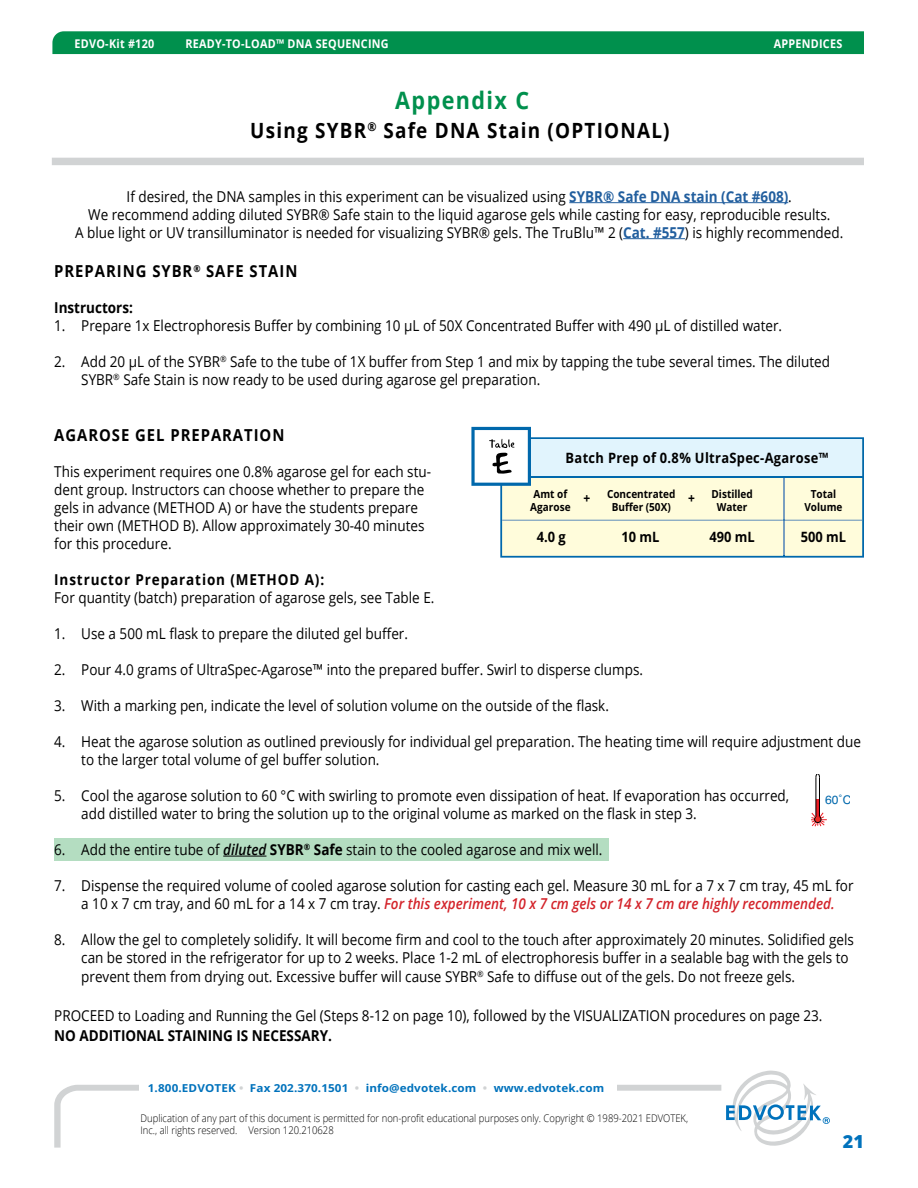
<style>
.page{position:relative;width:918px;height:1188px;background:#fff}
.page>*{position:absolute;margin:0;border:0;box-sizing:border-box;transform-origin:0 0}
.t1{font:700 24px "Open Sans";letter-spacing:.065em;color:#00904d;scale:.9 1}
.t2{font:700 21px "Open Sans";letter-spacing:.065em;color:#000;scale:.9 1}
.t3{font:800 18px "Open Sans";color:#0072bc}
.t4{font:700 16.5px "Open Sans";letter-spacing:.065em;color:#000;scale:.9 1}
.t5{font:15px/18px "Open Sans";color:#000;scale:.9 1}
.t6{font:700 15px "Open Sans";color:#000;scale:.9 1}
.t7{font:700 15px "Open Sans";letter-spacing:.065em;color:#000;scale:.9 1}
.t8{font:700 14.25px "Open Sans";letter-spacing:.025em;color:#000;scale:.9 1}
.t9{font:700 13.35px "Open Sans";color:#000;scale:.9 1}
.t10{font:700 12px "Open Sans";letter-spacing:.025em;color:#fff;scale:.9 1}
.t11{font:12px "Helvetica";color:#0068ac}
.t12{font:700 11.1px/13.4px "Open Sans";color:#000;text-align:center;scale:.9 1}
.t13{font:700 10.95px "Open Sans";letter-spacing:.01em;color:#0072bc;scale:1.06 1}
.t14{font:300 10.5px/12.6px "Open Sans";color:#000;scale:.9 1}
.s1{font-weight:700;color:#215e9e}
.s2{font-weight:600;font-style:italic}
.s3{font-weight:700}
.s4{font-weight:600;font-style:italic;color:#d3232a}
.s5{color:#d1d3d4}
</style>
<div class="page">
<div style="left:52px;top:158px;width:812px;height:7px;background:#d1d3d4"></div>
<svg style="left:811px;top:774px;width:16px;height:53px"></svg>
<div style="left:54px;top:838px;width:555px;height:23px;background:#b4ddc1"></div>
<hr style="left:569px;top:202px;width:219px;height:1px;background:#215e9e">
<hr style="left:623px;top:238px;width:62px;height:1px;background:#215e9e">
<hr style="left:223px;top:856px;width:43px;height:1px;background:#000">
<svg style="left:500px;top:437px;width:364px;height:121px;background:#f0f3d8"></svg>
<hr style="left:785px;top:520px;width:77px;height:1px;background:#7a9fc0">
<hr style="left:502px;top:520px;width:281px;height:1px;background:#7a9fc0">
<hr style="left:783px;top:521px;width:2px;height:35px;background:#7a9fc0">
<hr style="left:783px;top:477px;width:2px;height:43px;background:#7a9fc0">
<div style="left:524px;top:439px;width:338px;height:37px;background:#e1f4fd"></div>
<hr style="left:503px;top:476px;width:360px;height:2px;background:#0068ac">
<svg style="left:471px;top:427px;width:60px;height:59px"></svg>
<svg style="left:54px;top:1084px;width:668px;height:64px"></svg>
<div style="left:139px;top:1077px;width:477px;height:21px;background:#fff"></div>
<svg style="left:726px;top:1071px;width:104px;height:75px"></svg>
<div style="left:221px;top:1136px;width:506px;height:25px;background:#fff"></div>
<div style="left:52px;top:31px;width:812px;height:23px;background:#00904d"></div>
<p class="t10" style="left:75px;top:35px;width:90px">EDVO-Kit #120</p>
<p class="t10" style="left:185px;top:35px;width:228px">READY-TO-LOAD™ DNA SEQUENCING</p>
<p class="t10" style="left:774px;top:35px;width:78px">APPENDICES</p>
<h1 class="t1" style="left:395px;top:83px;width:150px">Appendix C</h1>
<h2 class="t2" style="left:250px;top:116px;width:467px">Using SYBR<sup>®</sup> Safe DNA Stain (OPTIONAL)</h2>
<p class="t5" style="left:75px;top:187px;width:855px;text-align:center">If desired, the DNA samples in this experiment can be visualized using <span class="s1">SYBR® Safe DNA stain (Cat #608)</span>.<br>We recommend adding diluted SYBR® Safe stain to the liquid agarose gels while casting for easy, reproducible results.<br>A blue light or UV transilluminator is needed for visualizing SYBR® gels. The TruBlu™ 2 (<span class="s1">Cat. #557</span>) is highly recommended.</p>
<p class="t4" style="left:54px;top:260px;width:272px">PREPARING SYBR<sup>®</sup> SAFE STAIN</p>
<p class="t6" style="left:54px;top:297px;width:89px">Instructors:</p>
<p class="t5" style="left:54px;top:316px;width:810px">1. Prepare 1x Electrophoresis Buffer by combining 10 μL of 50X Concentrated Buffer with 490 μL of distilled water.</p>
<p class="t5" style="left:81px;top:352px;width:834px;text-indent:-27px">2. Add 20 μL of the SYBR<sup>®</sup> Safe to the tube of 1X buffer from Step 1 and mix by tapping the tube several times. The diluted<br>SYBR<sup>®</sup> Safe Stain is now ready to be used during agarose gel preparation.</p>
<p class="t4" style="left:54px;top:423px;width:257px">AGAROSE GEL PREPARATION</p>
<p class="t5" style="left:54px;top:462px;width:420px">This experiment requires one 0.8% agarose gel for each stu&shy;dent group. Instructors can choose whether to prepare the gels in advance (METHOD A) or have the students prepare their own (METHOD B). Allow approximately 30-40 minutes for this procedure.</p>
<p class="t7" style="left:54px;top:569px;width:301px">Instructor Preparation (METHOD A):</p>
<p class="t5" style="left:54px;top:588px;width:424px">For quantity (batch) preparation of agarose gels, see Table E.</p>
<p class="t5" style="left:54px;top:624px;width:395px">1. Use a 500 mL flask to prepare the diluted gel buffer.</p>
<p class="t5" style="left:54px;top:660px;width:656px">2. Pour 4.0 grams of UltraSpec-Agarose™ into the prepared buffer. Swirl to disperse clumps.</p>
<p class="t5" style="left:54px;top:696px;width:618px">3. With a marking pen, indicate the level of solution volume on the outside of the flask.</p>
<p class="t5" style="left:81px;top:732px;width:868px;text-indent:-27px">4. Heat the agarose solution as outlined previously for individual gel preparation. The heating time will require adjustment due to the larger total volume of gel buffer solution.</p>
<p class="t5" style="left:81px;top:786px;width:788px;text-indent:-27px">5. Cool the agarose solution to 60 °C with swirling to promote even dissipation of heat. If evaporation has occurred, add distilled water to bring the solution up to the original volume as marked on the flask in step 3.</p>
<p class="t5" style="left:54px;top:840px;width:611px">6. Add the entire tube of <span class="s2">diluted</span> <span class="s3">SYBR</span><sup>®</sup> <span class="s3">Safe</span> stain to the cooled agarose and mix well.</p>
<p class="t5" style="left:54px;top:876px;width:890px;text-align:center">7. Dispense the required volume of cooled agarose solution for casting each gel. Measure 30 mL for a 7 x 7 cm tray, 45 mL for a 10 x 7 cm tray, and 60 mL for a 14 x 7 cm tray. <span class="s4">For this experiment, 10 x 7 cm gels or 14 x 7 cm are highly recommended.</span></p>
<p class="t5" style="left:81px;top:930px;width:860px;text-indent:-27px">8. Allow the gel to completely solidify. It will become firm and cool to the touch after approximately 20 minutes. Solidified gels can be stored in the refrigerator for up to 2 weeks. Place 1-2 mL of electrophoresis buffer in a sealable bag with the gels to</p>
<p class="t5" style="left:81px;top:968px;width:795px">prevent them from drying out. Excessive buffer will cause SYBR<sup>®</sup> Safe to diffuse out of the gels. Do not freeze gels.</p>
<p class="t5" style="left:54px;top:1007px;width:855px">PROCEED to Loading and Running the Gel (Steps 8-12 on page 10), followed by the VISUALIZATION procedures on page 23.</p>
<p class="t6" style="left:54px;top:1025px;width:310px">NO ADDITIONAL STAINING IS NECESSARY.</p>
<p class="t8" style="left:566px;top:448px;width:293px">Batch Prep of 0.8% UltraSpec-Agarose™</p>
<p class="t12" style="left:530px;top:487px;width:46px;text-align:left">Amt of<br>Agarose</p>
<p class="t12" style="left:607px;top:487px;width:78px">Concentrated<br>Buffer (50X)</p>
<p class="t9" style="left:584px;top:489px;width:9px">+</p>
<p class="t12" style="left:712px;top:487px;width:47px">Distilled<br>Water</p>
<p class="t12" style="left:804px;top:487px;width:44px">Total<br>Volume</p>
<p class="t9" style="left:688px;top:489px;width:9px">+</p>
<p class="t8" style="left:537px;top:527px;width:34px">4.0 g</p>
<p class="t8" style="left:621px;top:527px;width:44px">10 mL</p>
<p class="t8" style="left:710px;top:527px;width:52px">490 mL</p>
<p class="t8" style="left:801px;top:527px;width:52px">500 mL</p>
<p class="t11" style="left:825px;top:792px;width:28px">60˚C</p>
<p class="t13" style="left:148px;top:1080px;width:432px">1.800.EDVOTEK <span class="s5">•</span> Fax 202.370.1501 <span class="s5">•</span> info@edvotek.com <span class="s5">•</span> www.edvotek.com</p>
<p class="t14" style="left:141px;top:1111px;width:610px">Duplication of any part of this document is permitted for non-profit educational purposes only. Copyright © 1989-2021 EDVOTEK,<br>Inc., all rights reserved. Version 120.210628</p>
<p class="t3" style="left:843px;top:1128px;width:23px">21</p>
</div>
